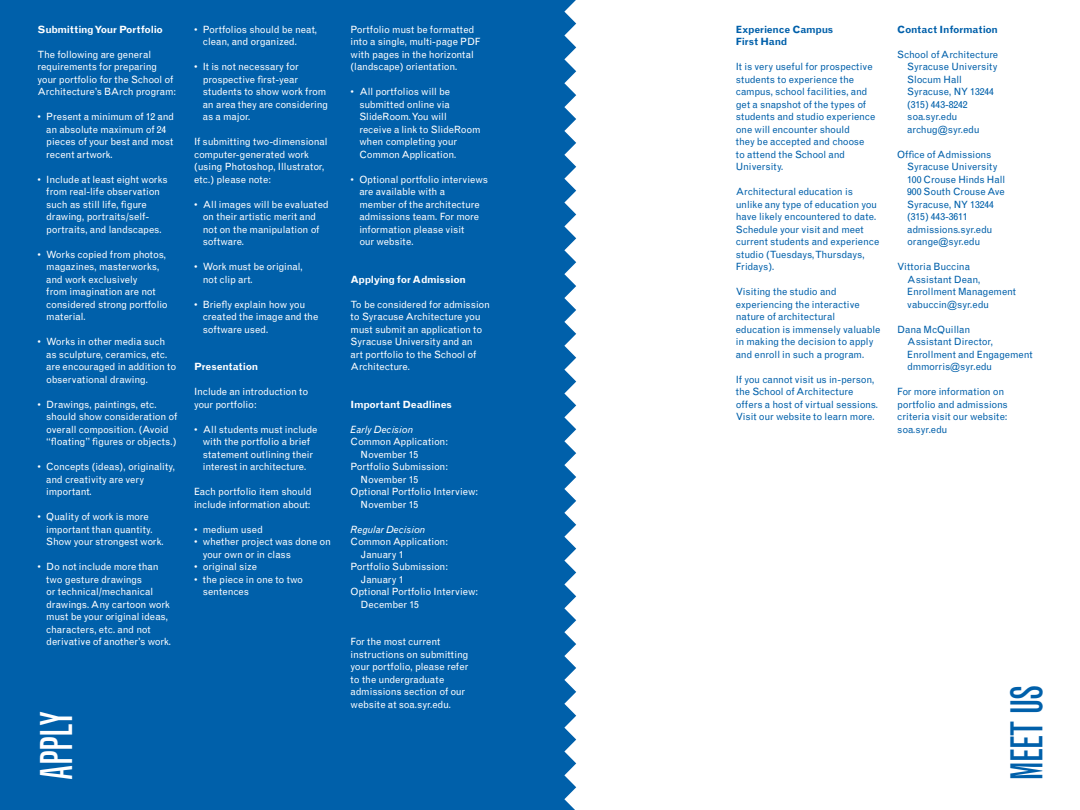
<style>
.page{position:relative;width:1080px;height:810px;background:#fff}
.page>*{position:absolute;margin:0;border:0;box-sizing:border-box;transform-origin:0 0}
.t1{font:extra-condensed 43.75px "Grotesque";letter-spacing:-.015em;color:#0060aa}
.t2{font:extra-condensed 43.75px "Grotesque";letter-spacing:-.02em;color:#fff}
.List{font:10px/12.5px "Grotesque";letter-spacing:-.015em;color:#fff}
.t3{font:10px/12.5px "Grotesque";letter-spacing:-.01em;color:#0060aa}
.List-2{font:700 10px "Grotesque";letter-spacing:-.025em;color:#fff}
.t4{font:700 10px/12.5px "Grotesque";letter-spacing:-.01em;color:#0060aa}
.t5{font:italic 10px "Grotesque";color:#fff}
.t6{font:10px "Grotesque";letter-spacing:-.03em;color:#0060aa}
</style>
<div class="page">
<div style="left:0;top:0;width:546px;height:810px;background:#0060aa"></div>
<svg style="left:546px;top:0;width:30px;height:810px;background:#1b70b3"></svg>
<p class="List-2" style="left:38px;top:23px;width:127px">Submitting Your Portfolio</p>
<p class="List" style="left:38px;top:48px;width:140px">The following are general requirements for preparing your portfolio for the School of<br>Architecture’s BArch program:</p>
<p class="List" style="left:46px;top:110px;width:129px;text-indent:-9px">• Present a minimum of 12 and an absolute maximum of 24 pieces of your best and most recent artwork.</p>
<p class="List" style="left:46px;top:173px;width:123px;text-indent:-9px">• Include at least eight works from real-life observation such as still life, figure drawing, portraits/self&shy;portraits, and landscapes.</p>
<p class="List" style="left:46px;top:248px;width:123px;text-indent:-9px">• Works copied from photos, magazines, masterworks, and work exclusively<br>from imagination are not considered strong portfolio material.</p>
<p class="List" style="left:46px;top:335px;width:132px;text-indent:-9px">• Works in other media such as sculpture, ceramics, etc. are encouraged in addition to observational drawing.</p>
<p class="List" style="left:46px;top:398px;width:133px;text-indent:-9px">• Drawings, paintings, etc. should show consideration of overall composition. (Avoid “floating” figures or objects.)</p>
<p class="List" style="left:46px;top:460px;width:130px;text-indent:-9px">• Concepts (ideas), originality, and creativity are very important.</p>
<p class="List" style="left:46px;top:510px;width:119px;text-indent:-9px">• Quality of work is more important than quantity.<br>Show your strongest work.</p>
<p class="List" style="left:46px;top:560px;width:127px;text-indent:-9px">• Do not include more than two gesture drawings<br>or technical/mechanical drawings. Any cartoon work must be your original ideas, characters, etc. and not derivative of another’s work.</p>
<p class="List" style="left:203px;top:23px;width:116px;text-indent:-9px">• Portfolios should be neat, clean, and organized.</p>
<p class="List" style="left:203px;top:60px;width:127px;text-indent:-9px">• It is not necessary for prospective first-year students to show work from an area they are considering as a major.</p>
<p class="List" style="left:194px;top:135px;width:135px">If submitting two-dimensional computer-generated work (using Photoshop, Illustrator, etc.) please note:</p>
<p class="List" style="left:203px;top:198px;width:127px;text-indent:-9px">• All images will be evaluated on their artistic merit and not on the manipulation of software.</p>
<p class="List" style="left:203px;top:260px;width:102px;text-indent:-9px">• Work must be original, not clip art.</p>
<p class="List" style="left:203px;top:298px;width:117px;text-indent:-9px">• Briefly explain how you created the image and the software used.</p>
<p class="List-2" style="left:194px;top:361px;width:66px">Presentation</p>
<p class="List" style="left:194px;top:385px;width:116px">Include an introduction to your portfolio:</p>
<p class="List" style="left:194px;top:423px;width:125px;text-align:center">• All students must include with the portfolio a brief statement outlining their interest in architecture.</p>
<p class="List" style="left:194px;top:485px;width:119px">Each portfolio item should include information about:</p>
<p class="List" style="left:194px;top:523px;width:70px">• medium used</p>
<p class="List" style="left:203px;top:535px;width:130px;text-indent:-9px">• whether project was done on your own or in class</p>
<p class="List" style="left:194px;top:560px;width:65px">• original size</p>
<p class="List" style="left:203px;top:573px;width:102px;text-indent:-9px">• the piece in one to two sentences</p>
<p class="t2" style="left:31px;top:780px;width:70px;rotate:-90deg">APPLY</p>
<p class="List" style="left:351px;top:23px;width:132px">Portfolio must be formatted into a single, multi-page PDF with pages in the horizontal (landscape) orientation.</p>
<p class="List" style="left:359px;top:85px;width:123px;text-indent:-9px">• All portfolios will be submitted online via<br>SlideRoom. You will receive a link to SlideRoom when completing your<br>Common Application.</p>
<p class="List" style="left:359px;top:173px;width:130px;text-indent:-9px">• Optional portfolio interviews are available with a<br>member of the architecture admissions team. For more information please visit<br>our website.</p>
<p class="List-2" style="left:351px;top:273px;width:117px">Applying for Admission</p>
<p class="List" style="left:351px;top:298px;width:141px">To be considered for admission to Syracuse Architecture you must submit an application to<br>Syracuse University and an<br>art portfolio to the School of<br>Architecture.</p>
<p class="List-2" style="left:351px;top:398px;width:103px">Important Deadlines</p>
<p class="t5" style="left:351px;top:423px;width:64px">Early Decision</p>
<p class="List" style="left:351px;top:435px;width:99px">Common Application:</p>
<p class="List" style="left:361px;top:448px;width:59px">November 15</p>
<p class="List" style="left:351px;top:460px;width:99px">Portfolio Submission:</p>
<p class="List" style="left:361px;top:473px;width:59px">November 15</p>
<p class="List" style="left:351px;top:485px;width:129px">Optional Portfolio Interview:</p>
<p class="List" style="left:361px;top:498px;width:59px">November 15</p>
<p class="t5" style="left:351px;top:523px;width:76px">Regular Decision</p>
<p class="List" style="left:351px;top:535px;width:99px">Common Application:</p>
<p class="List" style="left:361px;top:548px;width:44px">January 1</p>
<p class="List" style="left:351px;top:560px;width:99px">Portfolio Submission:</p>
<p class="List" style="left:361px;top:573px;width:44px">January 1</p>
<p class="List" style="left:351px;top:585px;width:129px">Optional Portfolio Interview:</p>
<p class="List" style="left:361px;top:598px;width:60px">December 15</p>
<p class="List" style="left:351px;top:635px;width:119px">For the most current instructions on submitting your portfolio, please refer to the undergraduate admissions section of our website at soa.syr.edu.</p>
<p class="t4" style="left:736px;top:23px;width:99px">Experience Campus<br>First Hand</p>
<p class="t3" style="left:736px;top:60px;width:141px">It is very useful for prospective students to experience the campus, school facilities, and get a snapshot of the types of students and studio experience one will encounter should<br>they be accepted and choose to attend the School and<br>University.</p>
<p class="t3" style="left:736px;top:185px;width:145px">Architectural education is unlike any type of education you have likely encountered to date.<br>Schedule your visit and meet current students and experience studio (Tuesdays, Thursdays,<br>Fridays).</p>
<p class="t3" style="left:736px;top:285px;width:146px">Visiting the studio and experiencing the interactive nature of architectural education is immensely valuable in making the decision to apply and enroll in such a program.</p>
<p class="t3" style="left:736px;top:373px;width:144px">If you cannot visit us in-person, the School of Architecture offers a host of virtual sessions.<br>Visit our website to learn more.</p>
<p class="t4" style="left:897px;top:23px;width:102px">Contact Information</p>
<p class="t3" style="left:897px;top:48px;width:102px">School of Architecture</p>
<p class="t3" style="left:907px;top:60px;width:92px">Syracuse University</p>
<p class="t3" style="left:907px;top:73px;width:56px">Slocum Hall</p>
<p class="t3" style="left:907px;top:85px;width:88px">Syracuse, NY 13244</p>
<p class="t3" style="left:907px;top:98px;width:62px">(315) 443-8242</p>
<p class="t3" style="left:907px;top:110px;width:52px">soa.syr.edu</p>
<p class="t6" style="left:907px;top:123px;width:74px">archug@syr.edu</p>
<p class="t3" style="left:897px;top:148px;width:96px">Office of Admissions</p>
<p class="t3" style="left:907px;top:160px;width:92px">Syracuse University</p>
<p class="t3" style="left:907px;top:173px;width:99px">100 Crouse Hinds Hall</p>
<p class="t3" style="left:907px;top:185px;width:99px">900 South Crouse Ave</p>
<p class="t3" style="left:907px;top:198px;width:88px">Syracuse, NY 13244</p>
<p class="t3" style="left:907px;top:210px;width:62px">(315) 443-3611</p>
<p class="t3" style="left:907px;top:223px;width:87px">admissions.syr.edu</p>
<p class="t3" style="left:907px;top:235px;width:75px">orange@syr.edu</p>
<p class="t3" style="left:897px;top:260px;width:74px">Vittoria Buccina</p>
<p class="t3" style="left:907px;top:273px;width:75px">Assistant Dean,</p>
<p class="t3" style="left:907px;top:285px;width:110px">Enrollment Management</p>
<p class="t3" style="left:907px;top:298px;width:83px">vabuccin@syr.edu</p>
<p class="t3" style="left:897px;top:323px;width:75px">Dana McQuillan</p>
<p class="t3" style="left:907px;top:335px;width:127px">Assistant Director,<br>Enrollment and Engagement</p>
<p class="t3" style="left:907px;top:360px;width:86px">dmmorris@syr.edu</p>
<p class="t3" style="left:897px;top:385px;width:112px">For more information on portfolio and admissions criteria visit our website:</p>
<p class="t3" style="left:897px;top:423px;width:52px">soa.syr.edu</p>
<p class="t1" style="left:1001px;top:780px;width:97px;rotate:-90deg">MEET US</p>
</div>
